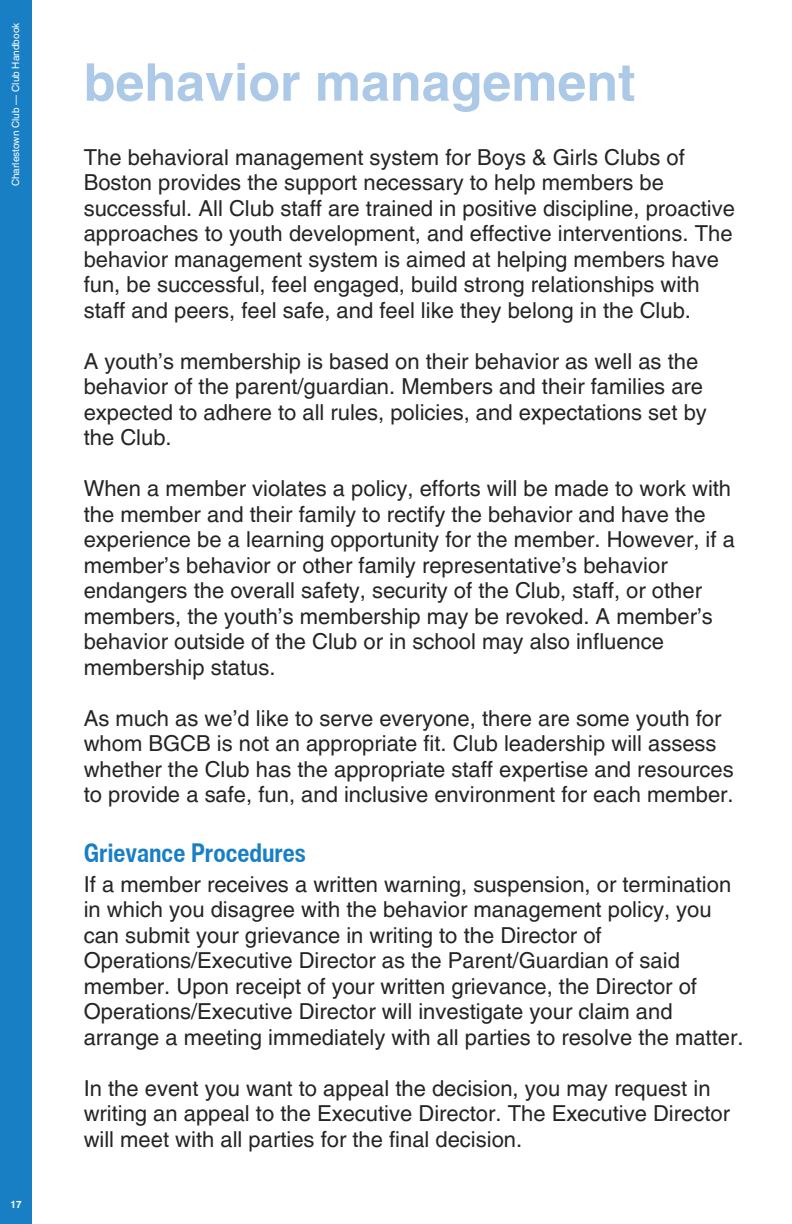
<style>
.page{position:relative;width:792px;height:1224px;background:#fff}
.page>*{position:absolute;margin:0;border:0;box-sizing:border-box;transform-origin:0 0}
.t1{font:700 52px "Helvetica LT Pro";color:#adc9e8}
.t2{font:700 condensed 26px "Helvetica Now Text";color:#197fc4}
.t3{font:22px/25.6px "Helvetica LT Pro";color:#242527}
.t4{font:10px "Helvetica LT Pro";color:#fff}
.t5{font:700 10px "Helvetica LT Pro";color:#fff}
</style>
<div class="page">
<div style="left:0;top:0;width:32px;height:1224px;background:#197fc4"></div>
<p class="t4" style="left:12px;top:186px;width:165px;rotate:-90deg">Charlestown Club — Club Handbook</p>
<p class="t5" style="left:10px;top:1201px;width:13px">17</p>
<h1 class="t1" style="left:84px;top:63px;width:553px">behavior management</h1>
<h3 class="t3" style="left:84px;top:146px;width:653px">The behavioral management system for Boys &amp; Girls Clubs of Boston provides the support necessary to help members be successful. All Club staff are trained in positive discipline, proactive approaches to youth development, and effective interventions. The behavior management system is aimed at helping members have fun, be successful, feel engaged, build strong relationships with staff and peers, feel safe, and feel like they belong in the Club.</h3>
<h3 class="t3" style="left:84px;top:350px;width:625px">A youth’s membership is based on their behavior as well as the behavior of the parent/guardian. Members and their families are expected to adhere to all rules, policies, and expectations set by the Club.</h3>
<h3 class="t3" style="left:84px;top:478px;width:653px">When a member violates a policy, efforts will be made to work with the member and their family to rectify the behavior and have the experience be a learning opportunity for the member. However, if a member’s behavior or other family representative’s behavior endangers the overall safety, security of the Club, staff, or other members, the youth’s membership may be revoked. A member’s behavior outside of the Club or in school may also influence membership status.</h3>
<h3 class="t3" style="left:84px;top:707px;width:652px">As much as we’d like to serve everyone, there are some youth for whom BGCB is not an appropriate fit. Club leadership will assess whether the Club has the appropriate staff expertise and resources to provide a safe, fun, and inclusive environment for each member.</h3>
<h2 class="t2" style="left:84px;top:834px;width:224px">Grievance Procedures</h2>
<h3 class="t3" style="left:84px;top:873px;width:661px">If a member receives a written warning, suspension, or termination in which you disagree with the behavior management policy, you can submit your grievance in writing to the Director of Operations/Executive Director as the Parent/Guardian of said member. Upon receipt of your written grievance, the Director of Operations/Executive Director will investigate your claim and arrange a meeting immediately with all parties to resolve the matter.</h3>
<h3 class="t3" style="left:84px;top:1077px;width:648px">In the event you want to appeal the decision, you may request in writing an appeal to the Executive Director. The Executive Director will meet with all parties for the final decision.</h3>
</div>
